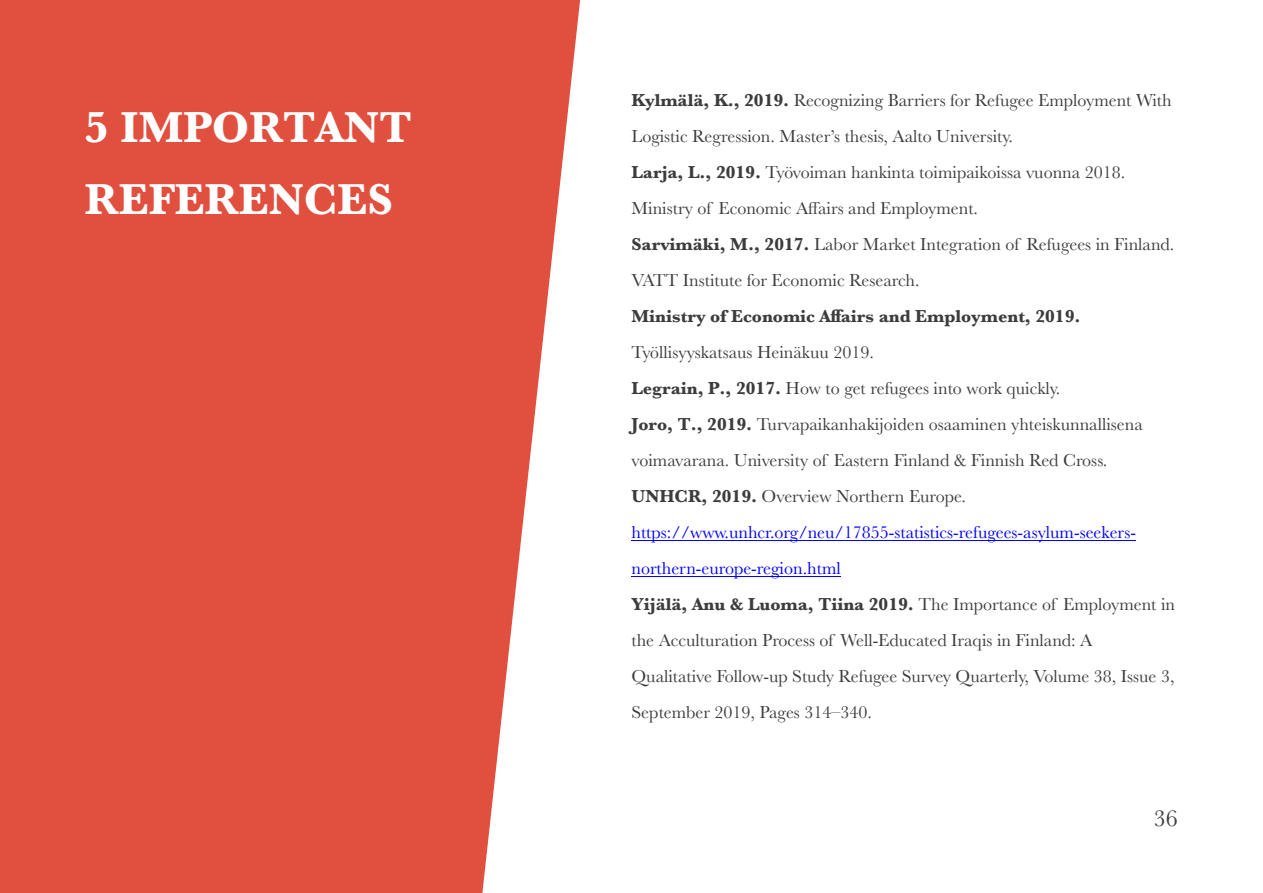
<style>
.page{position:relative;width:1263px;height:893px;background:#fff}
.page>*{position:absolute;margin:0;border:0;box-sizing:border-box;transform-origin:0 0}
.t1{font:700 45px/72px "Baskerville";color:#fff}
.t2{font:24px "Baskerville";color:#3c3c3b}
.t3{font:18px/36px "Baskerville";color:#3c3c3b}
.t4{font:700 18px "Baskerville";color:#3c3c3b}
.s1{font-weight:700}
.s2{color:#00f}
</style>
<div class="page">
<svg style="left:0;top:0;width:581px;height:893px;background:#e35d4f"></svg>
<hr style="left:631px;top:540px;width:505px;height:1px;background:#00f">
<hr style="left:631px;top:576px;width:210px;height:1px;background:#00f">
<h1 class="t1" style="left:85px;top:92px;width:328px">5 IMPORTANT<br>REFERENCES</h1>
<p class="t3" style="left:631px;top:82px;width:544px"><span class="s1">Kylmälä, K., 2019.</span> Recognizing Barriers for Refugee Employment With Logistic Regression. Master’s thesis, Aalto University.<br><span class="s1">Larja, L., 2019.</span> Työvoiman hankinta toimipaikoissa vuonna 2018.<br>Ministry of Economic Affairs and Employment.<br><span class="s1">Sarvimäki, M., 2017.</span> Labor Market Integration of Refugees in Finland.<br>VATT Institute for Economic Research.</p>
<p class="t4" style="left:631px;top:306px;width:450px">Ministry of Economic Affairs and Employment, 2019.</p>
<p class="t3" style="left:631px;top:334px;width:545px">Työllisyyskatsaus Heinäkuu 2019.<br><span class="s1">Legrain, P., 2017.</span> How to get refugees into work quickly.<br><span class="s1">Joro, T., 2019.</span> Turvapaikanhakĳoiden osaaminen yhteiskunnallisena voimavarana. University of Eastern Finland &amp; Finnish Red Cross.<br><span class="s1">UNHCR, 2019.</span> Overview Northern Europe. <span class="s2">https://www.unhcr.org/neu/17855-statistics-refugees-asylum-seekers&shy;northern-europe-region.html<br></span><span class="s1">Yĳälä, Anu &amp; Luoma, Tiina 2019.</span> The Importance of Employment in the Acculturation Process of Well-Educated Iraqis in Finland: A Qualitative Follow-up Study Refugee Survey Quarterly, Volume 38, Issue 3, September 2019, Pages 314–340.</p>
<h2 class="t2" style="left:1154px;top:805px;width:26px">36</h2>
</div>
